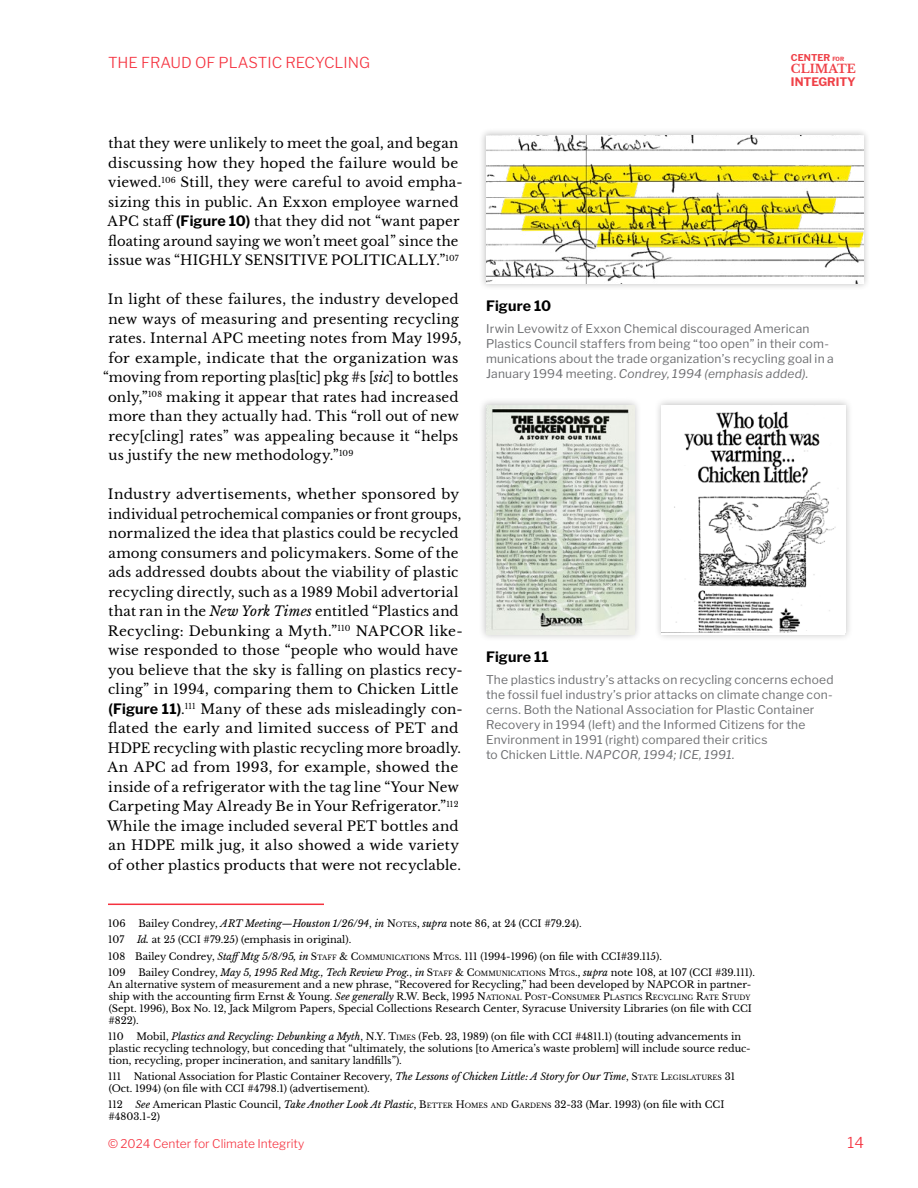
<style>
.page{position:relative;width:918px;height:1188px;background:#fff}
.page>*{position:absolute;margin:0;border:0;box-sizing:border-box;transform-origin:0 0}
.t1{font:300 15px "Libre Franklin";color:#f5313e}
.CCI_WP_-_Image_Caption{font:700 14.25px "Libre Franklin";letter-spacing:.005em;color:#000}
.CCI_WP_-_Section_Body{font:13.5px/19.5px "Libre Baskerville";letter-spacing:.01em;color:#000}
.CCI_WP_-_Image_Caption-2{font:12px/15px "Libre Franklin";letter-spacing:.015em;color:#6d6e71}
.t2{font:300 12px "Libre Franklin";color:#f5313e}
.t3{font:700 11.85px "Libre Baskerville";color:#ef4047}
.t4{font:700 11.7px "Libre Franklin";color:#ef4047}
.CCI_WP_-_Footnote{font:9.75px/12px "Libre Baskerville";color:#000}
.t5{font:700 9.3px "Libre Franklin";color:#ef4047}
.s1{font-family:"Libre Franklin";font-weight:700;font-size:14.25px}
.s2{font-style:italic}
.s3{font-size:5.7px}
.s4{font-style:inherit}
.s5{font-size:6.9px}
</style>
<div class="page">
<hr style="left:108px;top:904px;width:216px;height:1px;background:#f5313e">
<div style="left:479px;top:128px;width:392px;height:163px;background:#000;opacity:.25"></div>
<img style="left:486px;top:135px;width:378px;height:149px">
<div style="left:654px;top:397px;width:199px;height:245px;background:#000;opacity:.25"></div>
<img style="left:662px;top:405px;width:183px;height:228px">
<div style="left:478px;top:397px;width:164px;height:245px;background:#000;opacity:.25"></div>
<img style="left:486px;top:405px;width:148px;height:229px">
<p class="t1" style="left:108px;top:54px;width:264px">THE FRAUD OF PLASTIC RECYCLING</p>
<p class="CCI_WP_-_Section_Body" style="left:107px;top:134px;width:357px">that they were unlikely to meet the goal, and began discussing how they hoped the failure would be viewed.<sup>106</sup> Still, they were careful to avoid empha&shy;sizing this in public. An Exxon employee warned APC staff <span class="s1">(Figure 10)</span> that they did not “want paper floating around saying we won’t meet goal” since the issue was “HIGHLY SENSITIVE POLITICALLY.”<sup>107</sup></p>
<p class="CCI_WP_-_Section_Body" style="left:108px;top:290px;width:352px">In light of these failures, the industry developed</p>
<p class="CCI_WP_-_Section_Body" style="left:109px;top:309px;width:352px">new ways of measuring and presenting recycling</p>
<p class="CCI_WP_-_Section_Body" style="left:108px;top:329px;width:354px">rates. Internal APC meeting notes from May 1995,</p>
<p class="CCI_WP_-_Section_Body" style="left:108px;top:348px;width:351px">for example, indicate that the organization was</p>
<p class="CCI_WP_-_Section_Body" style="left:103px;top:368px;width:356px">“moving from reporting plas[tic] pkg #s [<span class="s2">sic</span>] to bottles</p>
<p class="CCI_WP_-_Section_Body" style="left:108px;top:387px;width:352px">only,”<sup>108</sup> making it appear that rates had increased</p>
<p class="CCI_WP_-_Section_Body" style="left:109px;top:407px;width:352px">more than they actually had. This “roll out of new</p>
<p class="CCI_WP_-_Section_Body" style="left:108px;top:426px;width:351px">recy[cling] rates” was appealing because it “helps</p>
<p class="CCI_WP_-_Section_Body" style="left:108px;top:446px;width:246px">us justify the new methodology.”<sup>109</sup></p>
<p class="CCI_WP_-_Section_Body" style="left:107px;top:485px;width:357px">Industry advertisements, whether sponsored by individual petrochemical companies or front groups, normalized the idea that plastics could be recycled among consumers and policymakers. Some of the ads addressed doubts about the viability of plastic recycling directly, such as a 1989 Mobil advertorial that ran in the <span class="s2">New York Times</span> entitled “Plastics and Recycling: Debunking a Myth.”<sup>110</sup> NAPCOR like&shy;wise responded to those “people who would have you believe that the sky is falling on plastics recy&shy;cling” in 1994, comparing them to Chicken Little <span class="s1">(Figure 11)</span>.<sup>111</sup> Many of these ads misleadingly con&shy;flated the early and limited success of PET and HDPE recycling with plastic recycling more broadly.<br>An APC ad from 1993, for example, showed the inside of a refrigerator with the tag line “Your New Carpeting May Already Be in Your Refrigerator.”<sup>112<br></sup>While the image included several PET bottles and an HDPE milk jug, it also showed a wide variety of other plastics products that were not recyclable.</p>
<p class="t5" style="left:791px;top:52px;width:55px">CENTER <span class="s3">FOR</span></p>
<p class="t3" style="left:791px;top:62px;width:67px">CLIMATE</p>
<p class="t4" style="left:791px;top:74px;width:66px">INTEGRITY</p>
<p class="CCI_WP_-_Image_Caption" style="left:486px;top:297px;width:67px">Figure 10</p>
<p class="CCI_WP_-_Image_Caption-2" style="left:486px;top:321px;width:349px">Irwin Levowitz of Exxon Chemical discouraged American Plastics Council staffers from being “too open” in their com&shy;munications about the trade organization’s recycling goal in a January 1994 meeting. <span class="s2">Condrey, 1994 (emphasis added).</span></p>
<p class="CCI_WP_-_Image_Caption" style="left:486px;top:648px;width:64px">Figure 11</p>
<p class="CCI_WP_-_Image_Caption-2" style="left:486px;top:672px;width:349px">The plastics industry’s attacks on recycling concerns echoed the fossil fuel industry’s prior attacks on climate change con&shy;cerns. Both the National Association for Plastic Container Recovery in 1994 (left) and the Informed Citizens for the Environment in 1991 (right) compared their critics<br>to Chicken Little. <span class="s2">NAPCOR, 1994; ICE, 1991.</span></p>
<p class="CCI_WP_-_Footnote" style="left:108px;top:918px;width:19px">106</p>
<p class="CCI_WP_-_Footnote" style="left:138px;top:918px;width:445px">Bailey Condrey, <span class="s2">ART Meeting—Houston 1/26/94</span>, <span class="s2">in</span> <span class="s4">N</span><span class="s5">OTES</span>, <span class="s2">supra</span> note 86, at 24 (CCI #79.24).</p>
<p class="CCI_WP_-_Footnote" style="left:108px;top:934px;width:18px">107</p>
<p class="CCI_WP_-_Footnote" style="left:137px;top:934px;width:216px"><span class="s2">Id.</span> at 25 (CCI #79.25) (emphasis in original).</p>
<p class="CCI_WP_-_Footnote" style="left:108px;top:950px;width:555px">108 Bailey Condrey, <span class="s2">StaffMtg 5/8/95, in</span> <span class="s4">S</span><span class="s5">TAFF</span> <span class="s4">&amp; C</span> <span class="s5">OMMUNICATIONS</span> <span class="s4">M</span><span class="s5">TGS</span><span class="s4">.</span> 111 (1994-1996) (on file with CCI#39.115).</p>
<p class="CCI_WP_-_Footnote" style="left:108px;top:966px;width:19px">109</p>
<p class="CCI_WP_-_Footnote" style="left:108px;top:966px;width:648px;text-indent:30px">Bailey Condrey, <span class="s2">May 5, 1995 Red Mtg., Tech Review Prog.</span>, <span class="s2">in</span> <span class="s4">S</span><span class="s5">TAFF</span> <span class="s4">&amp; C</span> <span class="s5">OMMUNICATIONS</span> <span class="s4">M</span><span class="s5">TGS</span><span class="s4">.,</span> <span class="s2">supra</span> note 108, at 107 (CCI #39.111).<br>An alternative system of measurement and a new phrase, “Recovered for Recycling,” had been developed by NAPCOR in partner&shy;ship with the accounting firm Ernst &amp; Young. <span class="s2">See generally</span> R.W. Beck, 1995 <span class="s4">N</span><span class="s5">ATIONAL</span> <span class="s4">P</span><span class="s5">OST</span><span class="s4">-C</span> <span class="s5">ONSUMER</span> <span class="s4">P</span><span class="s5">LASTICS</span> <span class="s4">R</span><span class="s5">ECYCLING</span> <span class="s4">R</span><span class="s5">ATE</span> <span class="s4">S</span><span class="s5">TUDY </span>(Sept. 1996), Box No. 12, Jack Milgrom Papers, Special Collections Research Center, Syracuse University Libraries (on file with CCI #822).</p>
<p class="CCI_WP_-_Footnote" style="left:108px;top:1031px;width:17px">110</p>
<p class="CCI_WP_-_Footnote" style="left:109px;top:1031px;width:644px;text-indent:28px">Mobil, <span class="s2">Plastics and Recycling: Debunking a Myth</span>, <span class="s4">N.Y. T</span><span class="s5">IMES</span> (Feb. 23, 1989) (on file with CCI #4811.1) (touting advancements in plastic recycling technology, but conceding that “ultimately, the solutions [to America’s waste problem] will include source reduc&shy;tion, recycling, proper incineration, and sanitary landfills”).</p>
<p class="CCI_WP_-_Footnote" style="left:108px;top:1071px;width:15px">111</p>
<p class="CCI_WP_-_Footnote" style="left:109px;top:1071px;width:628px;text-indent:25px">National Association for Plastic Container Recovery, <span class="s2">The Lessons of Chicken Little: A Story for Our Time</span>, <span class="s4">S</span><span class="s5">TATE</span> <span class="s4">L</span><span class="s5">EGISLATURES</span> 31 (Oct. 1994) (on file with CCI #4798.1) (advertisement).</p>
<p class="CCI_WP_-_Footnote" style="left:108px;top:1099px;width:16px">112</p>
<p class="CCI_WP_-_Footnote" style="left:108px;top:1099px;width:618px;text-indent:27px"><span class="s2">See</span> American Plastic Council, <span class="s2">Take Another Look At Plastic</span>, <span class="s4">B</span><span class="s5">ETTER</span> <span class="s4">H</span><span class="s5">OMES AND</span> <span class="s4">G</span><span class="s5">ARDENS</span> 32-33 (Mar. 1993) (on file with CCI #4803.1-2)</p>
<p class="t2" style="left:108px;top:1136px;width:198px">© 2024 Center for Climate Integrity</p>
<p class="t1" style="left:848px;top:1133px;width:18px">14</p>
</div>
